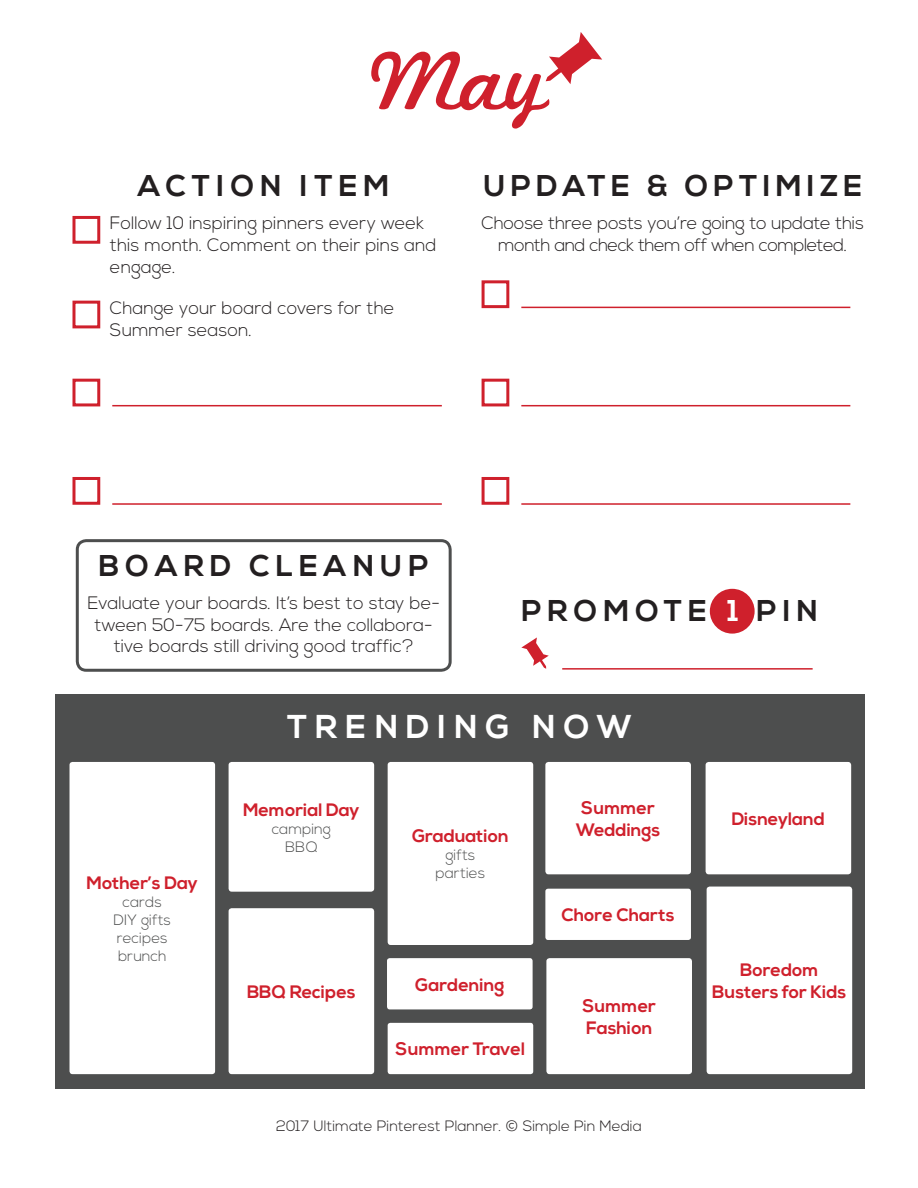
<style>
.page{position:relative;width:918px;height:1188px;background:#fff}
.page>*{position:absolute;margin:0;border:0;box-sizing:border-box;transform-origin:0 0}
.t1{font:87px "Marketing Script";color:#cf202c}
.t2{font:700 33px "Nexa";color:#fff}
.t3{font:700 30px "Nexa";letter-spacing:.2em;color:#231f20}
.t4{font:700 30px "Nexa";letter-spacing:.175em;color:#231f20}
.t5{font:300 18px/21.6px "Nexa";color:#231f20}
.t6{font:700 18px/21.6px "Nexa";color:#cf202c;text-align:center}
.t7{font:300 15px/18px "Nexa";color:#4d4e4e;text-align:center}
.t8{font:300 15px "Nexa";color:#231f20}
.s1{color:#fff}
</style>
<div class="page">
<div style="left:55px;top:694px;width:810px;height:395px;background:#4d4e4e"></div>
<div style="left:70px;top:762px;width:145px;height:312px;background:#fff;border-radius:3px"></div>
<div style="left:229px;top:762px;width:145px;height:130px;background:#fff;border-radius:3px"></div>
<div style="left:388px;top:762px;width:145px;height:183px;background:#fff;border-radius:3px"></div>
<div style="left:545px;top:762px;width:146px;height:112px;background:#fff;border-radius:3px"></div>
<div style="left:229px;top:908px;width:145px;height:166px;background:#fff;border-radius:3px"></div>
<div style="left:388px;top:1023px;width:145px;height:51px;background:#fff;border-radius:3px"></div>
<div style="left:546px;top:958px;width:146px;height:116px;background:#fff;border-radius:3px"></div>
<div style="left:706px;top:762px;width:145px;height:112px;background:#fff;border-radius:3px"></div>
<div style="left:707px;top:887px;width:145px;height:187px;background:#fff;border-radius:3px"></div>
<div style="left:545px;top:889px;width:146px;height:51px;background:#fff;border-radius:3px"></div>
<div style="left:387px;top:958px;width:146px;height:51px;background:#fff;border-radius:3px"></div>
<div style="left:72px;top:301px;width:28px;height:27px;border:3px solid #cf202c"></div>
<div style="left:72px;top:379px;width:28px;height:27px;border:3px solid #cf202c"></div>
<hr style="left:112px;top:405px;width:330px;height:1px;background:#cf202c">
<div style="left:76px;top:539px;width:376px;height:133px;border:3px solid #4d4e4e;border-radius:9px"></div>
<div style="left:710px;top:589px;width:45px;height:45px;background:#cf202c;border-radius:50%"></div>
<svg style="left:521px;top:637px;width:28px;height:32px"></svg>
<hr style="left:562px;top:668px;width:251px;height:2px;background:#cf202c">
<div style="left:72px;top:216px;width:28px;height:28px;border:3px solid #cf202c"></div>
<div style="left:482px;top:280px;width:27px;height:28px;border:3px solid #cf202c"></div>
<hr style="left:521px;top:307px;width:329px;height:1px;background:#cf202c">
<div style="left:482px;top:379px;width:27px;height:27px;border:3px solid #cf202c"></div>
<hr style="left:521px;top:405px;width:329px;height:1px;background:#cf202c">
<div style="left:482px;top:477px;width:27px;height:28px;border:3px solid #cf202c"></div>
<hr style="left:521px;top:503px;width:329px;height:2px;background:#cf202c">
<div style="left:72px;top:477px;width:28px;height:28px;border:3px solid #cf202c"></div>
<hr style="left:112px;top:503px;width:330px;height:2px;background:#cf202c">
<svg style="left:546px;top:32px;width:56px;height:52px"></svg>
<h1 class="t1" style="left:370px;top:29px;width:180px">May</h1>
<h3 class="t3" style="left:138px;top:169px;width:253px">ACTION ITEM</h3>
<p class="t5" style="left:110px;top:213px;width:328px">Follow 10 inspiring pinners every week this month. Comment on their pins and engage.</p>
<p class="t5" style="left:110px;top:298px;width:286px">Change your board covers for the<br>Summer season.</p>
<h3 class="t4" style="left:483px;top:168px;width:252px">UPDATE &amp; Optimize</h3>
<p class="t5" style="left:482px;top:213px;width:384px;text-align:center">Choose three posts you’re going to update this month and check them off when completed.</p>
<h3 class="t3" style="left:99px;top:548px;width:331px">BOARD CLEANUP</h3>
<p class="t5" style="left:87px;top:593px;width:354px;text-align:center">Evaluate your boards. It’s best to stay be&shy;tween 50-75 boards. Are the collabora&shy;tive boards still driving good traffic?</p>
<h3 class="t3" style="left:521px;top:593px;width:54px">Promote</h3>
<h3 class="t3" style="left:727px;top:593px;width:73px"><span class="s1">1</span> Pin</h3>
<p class="t6" style="left:87px;top:872px;width:113px">Mother’s Day</p>
<p class="t7" style="left:113px;top:893px;width:59px">cards<br>DIY gifts recipes brunch</p>
<h2 class="t2" style="left:287px;top:708px;width:29px">trending</h2>
<h2 class="t2" style="left:532px;top:708px;width:34px">now</h2>
<p class="t6" style="left:243px;top:799px;width:118px">Memorial Day</p>
<p class="t7" style="left:272px;top:820px;width:61px">camping<br>BBQ</p>
<p class="t6" style="left:412px;top:826px;width:98px">Graduation</p>
<p class="t7" style="left:435px;top:847px;width:51px">gifts parties</p>
<p class="t6" style="left:247px;top:982px;width:110px">BBQ Recipes</p>
<p class="t6" style="left:415px;top:974px;width:91px">Gardening</p>
<p class="t6" style="left:396px;top:1039px;width:131px">Summer Travel</p>
<p class="t6" style="left:576px;top:798px;width:86px">Summer<br>Weddings</p>
<p class="t6" style="left:562px;top:905px;width:115px">Chore Charts</p>
<p class="t6" style="left:582px;top:996px;width:75px;text-align:left">Summer<br>Fashion</p>
<p class="t8" style="left:276px;top:1117px;width:367px">2017 Ultimate Pinterest Planner. © Simple Pin Media</p>
<p class="t6" style="left:732px;top:809px;width:95px">Disneyland</p>
<p class="t6" style="left:712px;top:960px;width:136px">Boredom<br>Busters for Kids</p>
</div>
